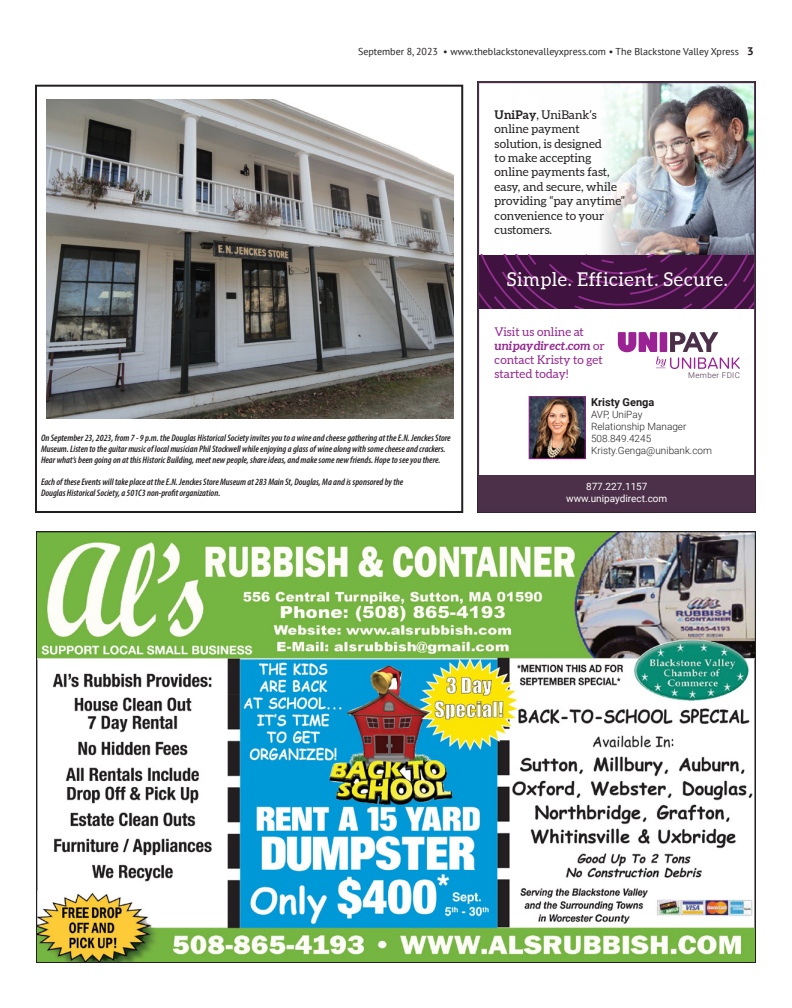
<style>
.page{position:relative;width:792px;height:1008px;background:#fff}
.page>*{position:absolute;margin:0;border:0;box-sizing:border-box;transform-origin:0 0}
.t1{font:19px "Aleo";letter-spacing:.03em;color:#fff}
.t2{font:12px/14.4px "Aleo";color:#231f20}
.t3{font:12px/14px "Aleo";color:#95268f}
.t4{font:700 11px "Roboto";color:#231f20}
.t5{font:10px "PT Sans";color:#231f20}
.t6{font:300 10px/12px "Roboto";color:#231f20}
.t7{font:10px/12px "Roboto";color:#fff;text-align:center}
.Cutline{font:italic 600 condensed 9.5px/11px "Myriad Pro";color:#231f20}
.t8{font:300 8px "Roboto";letter-spacing:.04em;color:#4a2e47}
.s1{font-family:"PT Sans Caption";font-weight:700;font-size:11px}
.s2{font-weight:700}
.s3{font-weight:700;font-style:italic}
</style>
<div class="page">
<img style="left:515px;top:84px;width:238px;height:171px">
<svg style="left:618px;top:332px;width:122px;height:37px"></svg>
<svg style="left:480px;top:255px;width:273px;height:53px;background:#491547"></svg>
<img style="left:531px;top:398px;width:53px;height:59px">
<div style="left:529px;top:396px;width:57px;height:63px;border:1px solid #95268f"></div>
<div style="left:477px;top:476px;width:279px;height:37px;background:#4c2f48"></div>
<div style="left:477px;top:81px;width:279px;height:432px;border:1px solid #231f20"></div>
<img style="left:38px;top:533px;width:716px;height:428px">
<img style="left:46px;top:99px;width:408px;height:320px">
<div style="left:35px;top:85px;width:428px;height:428px;border:2px solid #231f20"></div>
<p class="t5" style="left:358px;top:45px;width:397px">September 8, 2023 • www.theblackstonevalleyxpress.com • The Blackstone Valley Xpress <span class="s1">3</span></p>
<p class="t2" style="left:495px;top:108px;width:132px"><span class="s2">UniPay</span>, UniBank’s online payment solution, is designed<br>to make accepting online payments fast, easy, and secure, while providing “pay anytime” convenience to your customers.</p>
<p class="t1" style="left:507px;top:269px;width:222px">Simple. Efficient. Secure.</p>
<p class="Cutline" style="left:41px;top:432px;width:411px">On September 23, 2023, from 7 - 9 p.m. the Douglas Historical Society invites you to a wine and cheese gathering at the E.N. Jenckes Store<br>Museum. Listen to the guitar music of local musician Phil Stockwell while enjoying a glass of wine along with some cheese and crackers.<br>Hear what’s been going on at this Historic Building, meet new people, share ideas, and make some new friends. Hope to see you there.</p>
<p class="Cutline" style="left:41px;top:476px;width:364px">Each of these Events will take place at the E.N. Jenckes Store Museum at 283 Main St, Douglas, Ma and is sponsored by the</p>
<p class="Cutline" style="left:41px;top:487px;width:181px">Douglas Historical Society, a 501C3 non-profit organization.</p>
<p class="t3" style="left:495px;top:325px;width:112px">Visit us online at <span class="s3">unipaydirect.com</span> or contact Kristy to get started today!</p>
<p class="t8" style="left:688px;top:370px;width:53px">Member FDIC</p>
<p class="t4" style="left:591px;top:395px;width:65px">Kristy Genga</p>
<p class="t6" style="left:591px;top:408px;width:122px">AVP, UniPay<br>Relationship Manager<br>508.849.4245<br>Kristy.Genga@unibank.com</p>
<p class="t7" style="left:566px;top:480px;width:103px">877.227.1157 www.unipaydirect.com</p>
</div>
